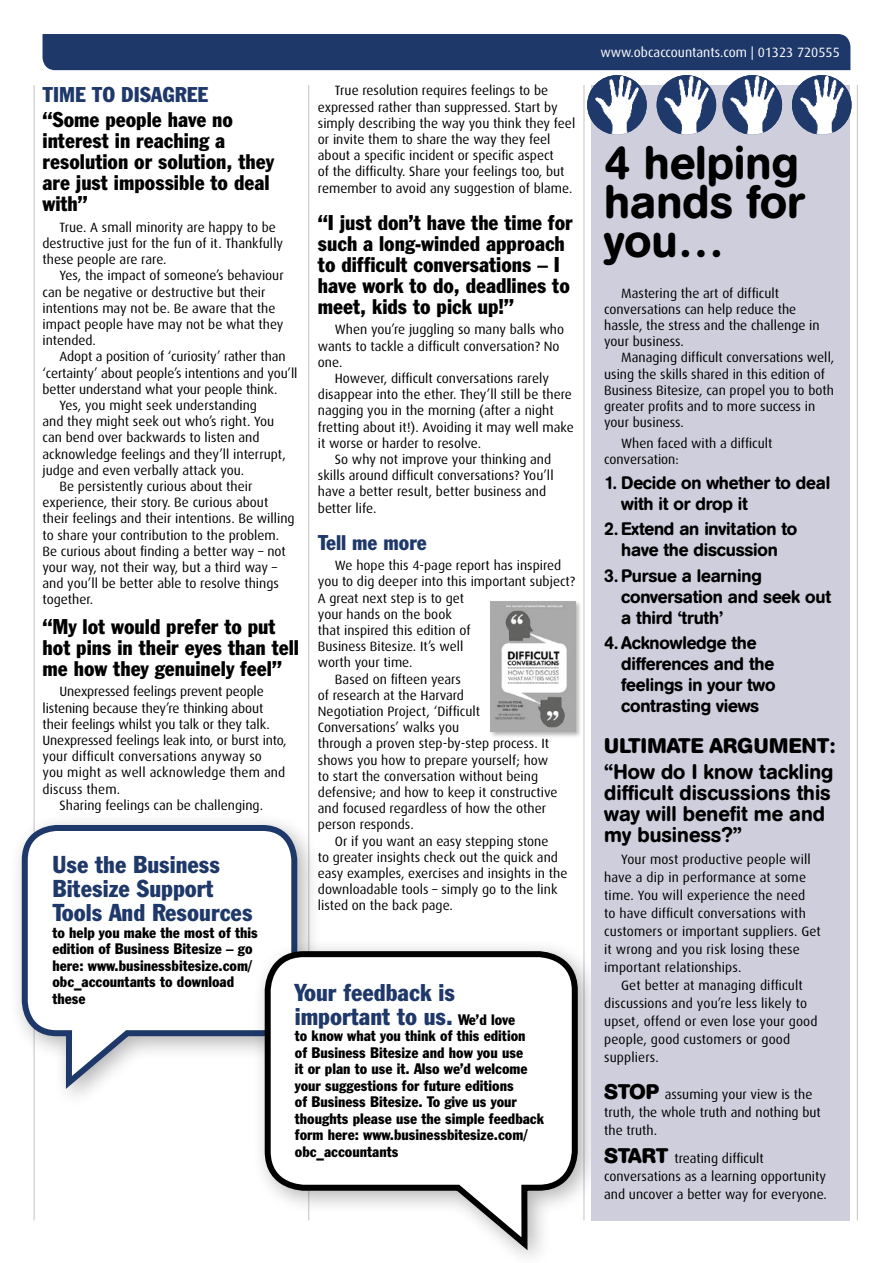
<style>
.page{position:relative;width:893px;height:1263px;background:#fff}
.page>*{position:absolute;margin:0;border:0;box-sizing:border-box;transform-origin:0 0}
.SUBHEAD{font:500 46.5px/39px "AG Buch Rounded BQ";color:#000}
.SUBHEAD-SM{font:condensed 24px/24px "Franklin Gothic BT";color:#1f386a}
.SUBHEAD-2{font:condensed 21px/21px "Franklin Gothic BT";color:#000}
.SUBHEAD-3{font:500 21px/21px "AG Buch Rounded BQ";color:#000}
.SUBHEAD-4{font:condensed 21px "Franklin Gothic BT";color:#1f386a}
.SUBHEAD-5{font:700 21px "AG Buch Rounded BQ";letter-spacing:.01em;color:#000}
.body{font:500 18px/21px "AG Buch Rounded BQ";letter-spacing:-.01em;color:#000}
.SUBHEAD-SM-2{font:condensed 15px/16.5px "Franklin Gothic BT";color:#000}
.body-2{font:13.5px/16.2px "Dax";color:#000}
.SUBHEAD-6{font:13.5px/18px "Dax";color:#000}
.body-3{font:13.5px "Dax";color:#fff}
.s1{font-size:15px;color:#000}
.s2{font-family:"AG Buch Rounded BQ";font-weight:700;font-size:21px}
</style>
<div class="page">
<div style="left:43px;top:34px;width:807px;height:36px;background:#1f386a"></div>
<hr style="left:308px;top:85px;width:1px;height:1135px;background:#c6c6c6">
<hr style="left:583px;top:85px;width:1px;height:1135px;background:#c6c6c6">
<hr style="left:34px;top:85px;width:1px;height:1135px;background:#c6c6c6">
<hr style="left:857px;top:85px;width:1px;height:1135px;background:#c6c6c6">
<div style="left:9px;top:812px;width:313px;height:299px;background:#000;opacity:.3"></div>
<svg style="left:19px;top:822px;width:281px;height:273px"></svg>
<div style="left:252px;top:938px;width:351px;height:325px;background:#000;opacity:.3"></div>
<svg style="left:262px;top:948px;width:319px;height:309px"></svg>
<div style="left:591px;top:85px;width:259px;height:1135px;background:#cfcedd"></div>
<img style="left:587px;top:75px;width:60px;height:60px;border-radius:30px">
<img style="left:657px;top:75px;width:59px;height:60px;border-radius:30px">
<img style="left:722px;top:75px;width:60px;height:60px;border-radius:30px">
<img style="left:792px;top:75px;width:59px;height:60px;border-radius:30px">
<div style="left:490px;top:600px;width:93px;height:138px;background:#000;opacity:.3"></div>
<img style="left:491px;top:601px;width:84px;height:130px">
<p class="body-2" style="left:318px;top:83px;width:259px;text-indent:17px">True resolution requires feelings to be expressed rather than suppressed. Start by simply describing the way you think they feel or invite them to share the way they feel about a specific incident or specific aspect<br>of the difficulty. Share your feelings too, but remember to avoid any suggestion of blame.</p>
<p class="SUBHEAD-2" style="left:318px;top:211px;width:256px">“I just don’t have the time for such a long-winded approach to difficult conversations – I have work to do, deadlines to meet, kids to pick up!”</p>
<p class="body-2" style="left:318px;top:322px;width:248px;text-indent:17px">When you’re juggling so many balls who wants to tackle a difficult conversation? No one.</p>
<p class="body-2" style="left:318px;top:370px;width:258px;text-indent:17px">However, difficult conversations rarely disappear into the ether. They’ll still be there nagging you in the morning (after a night fretting about it!). Avoiding it may well make it worse or harder to resolve.</p>
<p class="body-2" style="left:318px;top:451px;width:237px;text-indent:17px">So why not improve your thinking and skills around difficult conversations? You’ll have a better result, better business and better life.</p>
<p class="SUBHEAD-4" style="left:318px;top:529px;width:110px">Tell me more</p>
<p class="body-2" style="left:318px;top:558px;width:259px;text-indent:17px">We hope this 4-page report has inspired you to dig deeper into this important subject?<br>A great next step is to get<br>your hands on the book<br>that inspired this edition of<br>Business Bitesize. It’s well<br>worth your time.</p>
<p class="body-2" style="left:318px;top:671px;width:241px;text-indent:17px">Based on fifteen years<br>of research at the Harvard<br>Negotiation Project, ‘Difficult<br>Conversations’ walks you<br>through a proven step-by-step process. It shows you how to prepare yourself; how to start the conversation without being defensive; and how to keep it constructive and focused regardless of how the other person responds.</p>
<p class="body-2" style="left:318px;top:833px;width:251px;text-indent:17px">Or if you want an easy stepping stone<br>to greater insights check out the quick and easy examples, exercises and insights in the downloadable tools – simply go to the link listed on the back page.</p>
<p class="SUBHEAD-4" style="left:43px;top:81px;width:167px">TIME TO DISAGREE</p>
<p class="SUBHEAD-2" style="left:43px;top:109px;width:233px">“Some people have no interest in reaching a resolution or solution, they are just impossible to deal with”</p>
<p class="body-2" style="left:43px;top:219px;width:242px;text-indent:17px">True. A small minority are happy to be destructive just for the fun of it. Thankfully these people are rare.</p>
<p class="body-2" style="left:43px;top:268px;width:243px;text-indent:17px">Yes, the impact of someone’s behaviour can be negative or destructive but their intentions may not be. Be aware that the impact people have may not be what they intended.</p>
<p class="body-2" style="left:43px;top:349px;width:257px;text-indent:17px">Adopt a position of ‘curiosity’ rather than ‘certainty’ about people’s intentions and you’ll better understand what your people think.</p>
<p class="body-2" style="left:43px;top:397px;width:245px;text-indent:17px">Yes, you might seek understanding<br>and they might seek out who’s right. You can bend over backwards to listen and acknowledge feelings and they’ll interrupt, judge and even verbally attack you.</p>
<p class="body-2" style="left:43px;top:478px;width:254px;text-indent:17px">Be persistently curious about their experience, their story. Be curious about their feelings and their intentions. Be willing to share your contribution to the problem.<br>Be curious about finding a better way – not your way, not their way, but a third way – and you’ll be better able to resolve things together.</p>
<p class="SUBHEAD-2" style="left:43px;top:615px;width:258px">“My lot would prefer to put hot pins in their eyes than tell me how they genuinely feel”</p>
<p class="body-2" style="left:43px;top:684px;width:246px;text-indent:17px">Unexpressed feelings prevent people listening because they’re thinking about their feelings whilst you talk or they talk.<br>Unexpressed feelings leak into, or burst into, your difficult conversations anyway so<br>you might as well acknowledge them and discuss them.</p>
<p class="body-2" style="left:60px;top:797px;width:205px">Sharing feelings can be challenging.</p>
<p class="SUBHEAD-SM" style="left:52px;top:852px;width:202px">Use the Business<br>Bitesize Support<br>Tools And Resources</p>
<p class="SUBHEAD-SM-2" style="left:52px;top:923px;width:207px">to help you make the most of this edition of Business Bitesize – go here: www.businessbitesize.com/ obc_accountants to download these</p>
<p class="SUBHEAD-SM" style="left:295px;top:979px;width:222px">Your feedback is important to us. <span class="s1">We’d love</span></p>
<p class="SUBHEAD-SM-2" style="left:295px;top:1027px;width:251px">to know what you think of this edition<br>of Business Bitesize and how you use<br>it or plan to use it. Also we’d welcome your suggestions for future editions<br>of Business Bitesize. To give us your thoughts please use the simple feedback form here: www.businessbitesize.com/ obc_accountants</p>
<p class="body-3" style="left:600px;top:45px;width:241px">www.obcaccountants.com | 01323 720555</p>
<p class="SUBHEAD" style="left:604px;top:144px;width:202px">4 helping hands for you…</p>
<p class="body-2" style="left:604px;top:285px;width:217px;text-indent:17px">Mastering the art of difficult conversations can help reduce the hassle, the stress and the challenge in your business.</p>
<p class="body-2" style="left:604px;top:350px;width:232px;text-indent:17px">Managing difficult conversations well, using the skills shared in this edition of Business Bitesize, can propel you to both greater profits and to more success in your business.</p>
<p class="body-2" style="left:604px;top:435px;width:170px;text-indent:17px">When faced with a difficult conversation:</p>
<p class="body" style="left:621px;top:473px;width:211px;text-indent:-17px">1. Decide on whether to deal with it or drop it</p>
<p class="body" style="left:604px;top:519px;width:195px;text-align:center">2. Extend an invitation to have the discussion</p>
<p class="body" style="left:621px;top:565px;width:211px;text-indent:-17px">3. Pursue a learning conversation and seek out a third ‘truth’</p>
<p class="body" style="left:621px;top:632px;width:156px;text-indent:-17px">4. Acknowledge the differences and the feelings in your two contrasting views</p>
<p class="SUBHEAD-5" style="left:604px;top:734px;width:232px">ULTIMATE ARGUMENT:</p>
<p class="SUBHEAD-3" style="left:604px;top:761px;width:231px">“How do I know tackling difficult discussions this way will benefit me and my business?”</p>
<p class="body-2" style="left:604px;top:850px;width:218px;line-height:18px;text-indent:17px">Your most productive people will have a dip in performance at some time. You will experience the need<br>to have difficult conversations with customers or important suppliers. Get it wrong and you risk losing these important relationships.</p>
<p class="body-2" style="left:604px;top:976px;width:215px;line-height:18px;text-indent:17px">Get better at managing difficult discussions and you’re less likely to upset, offend or even lose your good people, good customers or good suppliers.</p>
<p class="SUBHEAD-6" style="left:604px;top:1086px;width:218px"><span class="s2">STOP</span> assuming your view is the truth, the whole truth and nothing but the truth.</p>
<p class="SUBHEAD-6" style="left:604px;top:1150px;width:224px"><span class="s2">START</span> treating difficult conversations as a learning opportunity and uncover a better way for everyone.</p>
</div>
